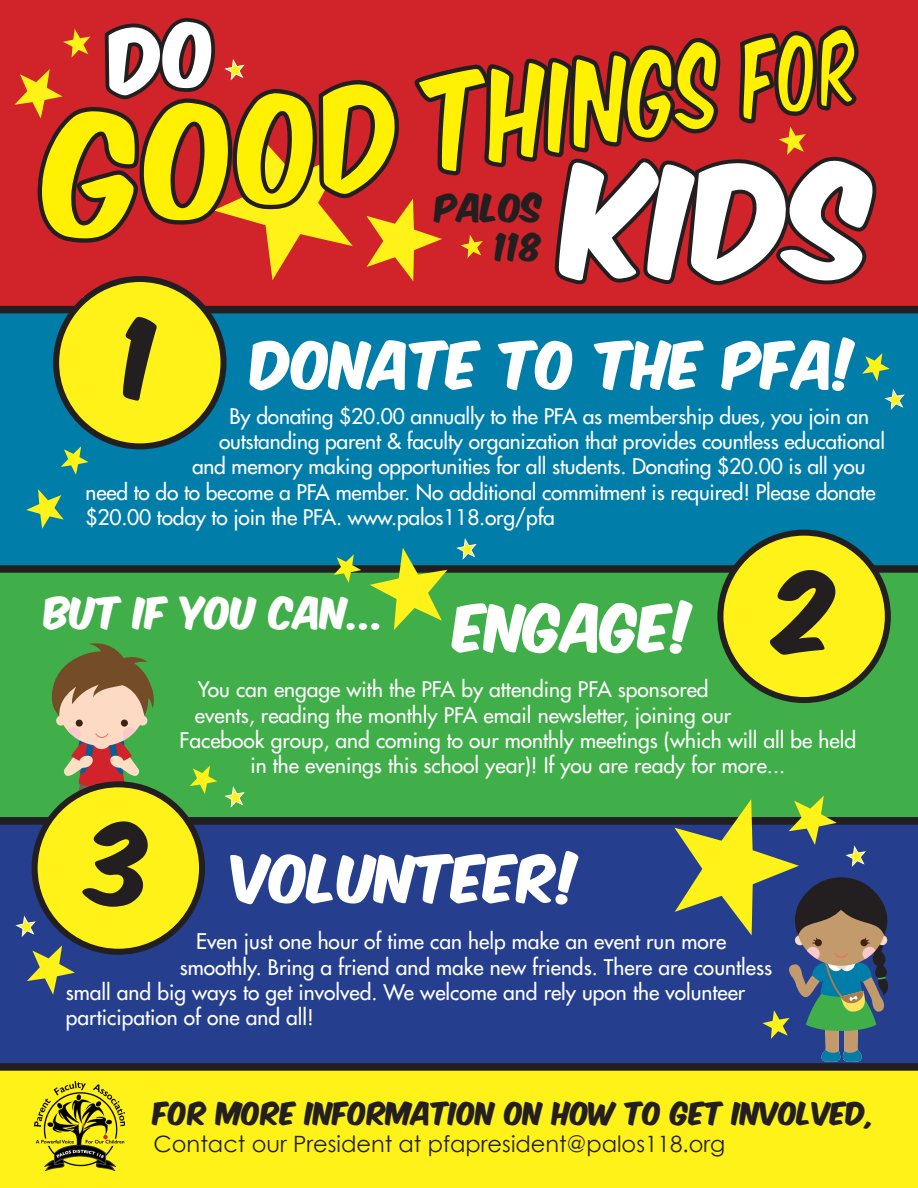
<style>
.page{position:relative;width:918px;height:1188px;background:#fff}
.page>*{position:absolute;margin:0;border:0;box-sizing:border-box;transform-origin:0 0}
.t1{font:132.15px "Komika Axis";color:#fff}
.t2{font:96px "Komika Axis";color:#231f20}
.t3{font:55.8px "Komika Axis";color:#fff}
.t4{font:37.5px "Komika Axis";color:#fff}
.t5{font:33px "Komika Axis";color:#231f20}
.t6{font:27px "Komika Axis";color:#231f20}
.t7{font:22.5px "Century Gothic";color:#231f20}
.t8{font:21px "Futura";color:#fff}
</style>
<div class="page">
<div style="left:0;top:1058px;width:918px;height:130px;background:#fff219"></div>
<img style="left:34px;top:1082px;width:91px;height:88px">
<div style="left:0;top:0;width:918px;height:313px;background:#d1232a"></div>
<div style="left:0;top:313px;width:918px;height:252px;background:#007da9"></div>
<div style="left:0;top:565px;width:918px;height:252px;background:#40ae49"></div>
<div style="left:0;top:817px;width:918px;height:252px;background:#253f8e"></div>
<div style="left:0;top:306px;width:918px;height:7px;background:#231f20"></div>
<div style="left:0;top:565px;width:918px;height:8px;background:#231f20"></div>
<div style="left:0;top:817px;width:918px;height:8px;background:#231f20"></div>
<div style="left:0;top:1063px;width:918px;height:8px;background:#231f20"></div>
<div style="left:56px;top:279px;width:168px;height:167px;background:#fff219;border-radius:50%"></div>
<div style="left:53px;top:276px;width:174px;height:173px;border:6px solid #231f20;border-radius:50%"></div>
<div style="left:720px;top:533px;width:168px;height:167px;background:#fff219;border-radius:50%"></div>
<div style="left:717px;top:530px;width:174px;height:173px;border:6px solid #231f20;border-radius:50%"></div>
<svg style="left:370px;top:548px;width:77px;height:82px"></svg>
<svg style="left:61px;top:446px;width:28px;height:29px"></svg>
<svg style="left:26px;top:489px;width:38px;height:40px"></svg>
<div style="left:56px;top:716px;width:10px;height:10px;background:#fddac4;border-radius:50%"></div>
<div style="left:137px;top:716px;width:10px;height:10px;background:#fddac4;border-radius:50%"></div>
<div style="left:57px;top:660px;width:89px;height:86px;background:#fddac4;border-radius:50%"></div>
<div style="left:76px;top:720px;width:7px;height:7px;background:#3b2212;border-radius:50%"></div>
<div style="left:121px;top:720px;width:7px;height:7px;background:#3b2212;border-radius:50%"></div>
<svg style="left:62px;top:727px;width:78px;height:79px"></svg>
<svg style="left:51px;top:643px;width:103px;height:73px"></svg>
<div style="left:35px;top:784px;width:167px;height:168px;background:#fff219;border-radius:50%"></div>
<div style="left:32px;top:781px;width:173px;height:174px;border:6px solid #231f20;border-radius:50%"></div>
<svg style="left:190px;top:766px;width:27px;height:28px"></svg>
<svg style="left:333px;top:554px;width:28px;height:29px"></svg>
<svg style="left:456px;top:539px;width:21px;height:21px"></svg>
<svg style="left:224px;top:787px;width:21px;height:21px"></svg>
<svg style="left:27px;top:945px;width:48px;height:50px"></svg>
<svg style="left:884px;top:389px;width:21px;height:21px"></svg>
<svg style="left:15px;top:916px;width:21px;height:21px"></svg>
<svg style="left:674px;top:796px;width:221px;height:266px"></svg>
<svg style="left:862px;top:353px;width:28px;height:29px"></svg>
<svg style="left:14px;top:18px;width:863px;height:273px"></svg>
<p class="t5" style="left:435px;top:191px;width:109px">PALOS</p>
<p class="t5" style="left:495px;top:231px;width:49px">118</p>
<p class="t1" style="left:568px;top:155px;width:307px">KIDS</p>
<p class="t2" style="left:124px;top:310px;width:39px">1</p>
<p class="t3" style="left:252px;top:337px;width:606px">DONATE TO THE PFA!</p>
<p class="t8" style="left:230px;top:403px;width:641px">By donating $20.00 annually to the PFA as membership dues, you join an</p>
<p class="t8" style="left:219px;top:428px;width:667px">outstanding parent &amp; faculty organization that provides countless educational</p>
<p class="t8" style="left:192px;top:453px;width:675px">and memory making opportunities for all students. Donating $20.00 is all you</p>
<p class="t8" style="left:86px;top:478px;width:792px">need to do to become a PFA member. No additional commitment is required! Please donate</p>
<p class="t8" style="left:86px;top:503px;width:471px">$20.00 today to join the PFA. www.palos118.org/pfa</p>
<p class="t2" style="left:777px;top:563px;width:61px">2</p>
<p class="t4" style="left:45px;top:594px;width:342px">BUT IF YOU CAN...</p>
<p class="t3" style="left:455px;top:600px;width:241px">ENGAGE!</p>
<p class="t8" style="left:198px;top:676px;width:512px">You can engage with the PFA by attending PFA sponsored</p>
<p class="t8" style="left:195px;top:701px;width:538px">events, reading the monthly PFA email newsletter, joining our</p>
<p class="t8" style="left:179px;top:726px;width:678px">Facebook group, and coming to our monthly meetings (which will all be held</p>
<p class="t8" style="left:250px;top:752px;width:536px">in the evenings this school year)! If you are ready for more...</p>
<p class="t2" style="left:90px;top:815px;width:64px">3</p>
<p class="t3" style="left:232px;top:851px;width:350px">VOLUNTEER!</p>
<p class="t8" style="left:196px;top:928px;width:532px">Even just one hour of time can help make an event run more</p>
<p class="t8" style="left:180px;top:953px;width:594px">smoothly. Bring a friend and make new friends. There are countless</p>
<p class="t8" style="left:66px;top:978px;width:681px">small and big ways to get involved. We welcome and rely upon the volunteer</p>
<p class="t8" style="left:66px;top:1004px;width:250px">participation of one and all!</p>
<p class="t6" style="left:154px;top:1100px;width:723px">FOR MORE INFORMATION ON HOW TO GET INVOLVED,</p>
<p class="t7" style="left:154px;top:1130px;width:573px">Contact our President at pfapresident@palos118.org</p>
</div>
